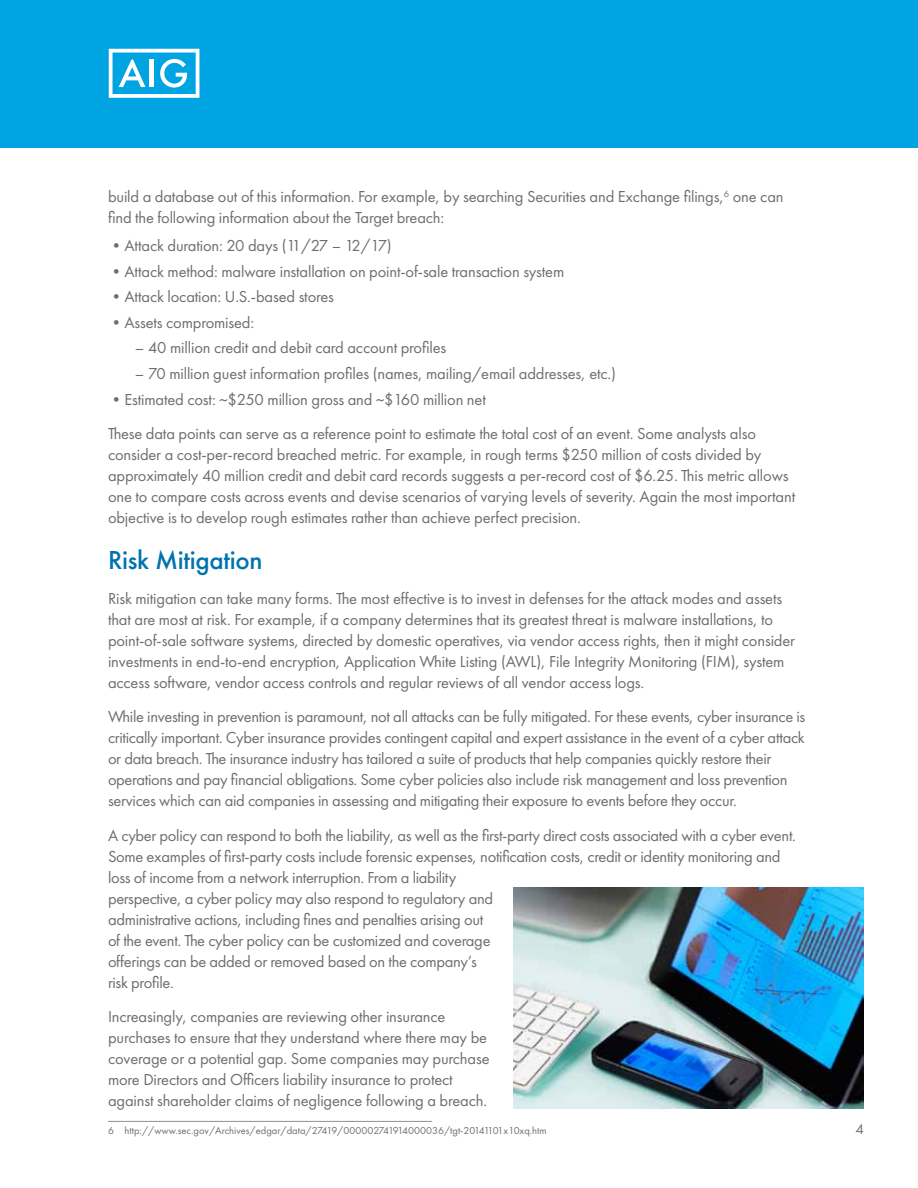
<style>
.page{position:relative;width:918px;height:1188px;background:#fff}
.page>*{position:absolute;margin:0;border:0;box-sizing:border-box;transform-origin:0 0}
.t1{font:500 27px "Futura PT";letter-spacing:-.01em;color:#0073ae}
.t2{font:16.5px/21px "Futura PT";letter-spacing:-.01em;color:#6d6e71}
.t3{font:15px "Futura PT";color:#6d6e71}
.t4{font:10.5px "Futura PT";color:#6d6e71}
</style>
<div class="page">
<div style="left:0;top:0;width:918px;height:148px;background:#00a4e3"></div>
<svg style="left:109px;top:49px;width:90px;height:49px"></svg>
<hr style="left:108px;top:1121px;width:324px;height:1px;background:#8f9194">
<img style="left:514px;top:888px;width:350px;height:220px">
<p class="t2" style="left:108px;top:186px;width:677px">build a database out of this information. For example, by searching Securities and Exchange filings,<sup>6</sup> one can find the following information about the Target breach:</p>
<p class="t2" style="left:108px;top:235px;width:285px">•Attack duration: 20 days (11/27 – 12/17)</p>
<p class="t2" style="left:108px;top:261px;width:458px">•Attack method: malware installation on point-of-sale transaction system</p>
<p class="t2" style="left:108px;top:286px;width:228px">•Attack location: U.S.-based stores</p>
<p class="t2" style="left:108px;top:312px;width:148px">•Assets compromised:</p>
<p class="t2" style="left:135px;top:337px;width:313px">– 40 million credit and debit card account profiles</p>
<p class="t2" style="left:135px;top:363px;width:482px">– 70 million guest information profiles (names, mailing/email addresses, etc.)</p>
<p class="t2" style="left:108px;top:382px;width:650px;line-height:34.5px">•Estimated cost: ~$250 million gross and ~$160 million net<br>These data points can serve as a reference point to estimate the total cost of an event. Some analysts also</p>
<p class="t2" style="left:108px;top:444px;width:689px">consider a cost-per-record breached metric. For example, in rough terms $250 million of costs divided by approximately 40 million credit and debit card records suggests a per-record cost of $6.25. This metric allows one to compare costs across events and devise scenarios of varying levels of severity. Again the most important objective is to develop rough estimates rather than achieve perfect precision.</p>
<h1 class="t1" style="left:108px;top:544px;width:156px">Risk Mitigation</h1>
<p class="t2" style="left:108px;top:587px;width:689px">Risk mitigation can take many forms. The most effective is to invest in defenses for the attack modes and assets that are most at risk. For example, if a company determines that its greatest threat is malware installations, to point-of-sale software systems, directed by domestic operatives, via vendor access rights, then it might consider investments in end-to-end encryption, Application White Listing (AWL), File Integrity Monitoring (FIM), system access software, vendor access controls and regular reviews of all vendor access logs.</p>
<p class="t2" style="left:108px;top:706px;width:699px">While investing in prevention is paramount, not all attacks can be fully mitigated. For these events, cyber insurance is critically important. Cyber insurance provides contingent capital and expert assistance in the event of a cyber attack or data breach. The insurance industry has tailored a suite of products that help companies quickly restore their operations and pay financial obligations. Some cyber policies also include risk management and loss prevention services which can aid companies in assessing and mitigating their exposure to events before they occur.</p>
<p class="t2" style="left:108px;top:825px;width:689px">A cyber policy can respond to both the liability, as well as the first-party direct costs associated with a cyber event.<br>Some examples of first-party costs include forensic expenses, notification costs, credit or identity monitoring and loss of income from a network interruption. From a liability<br>perspective, a cyber policy may also respond to regulatory and<br>administrative actions, including fines and penalties arising out<br>of the event. The cyber policy can be customized and coverage<br>offerings can be added or removed based on the company’s<br>risk profile.</p>
<p class="t2" style="left:108px;top:1006px;width:383px">Increasingly, companies are reviewing other insurance purchases to ensure that they understand where there may be coverage or a potential gap. Some companies may purchase more Directors and Officers liability insurance to protect against shareholder claims of negligence following a breach.</p>
<p class="t4" style="left:108px;top:1124px;width:440px">6 http://www.sec.gov/Archives/edgar/data/27419/000002741914000036/tgt-20141101x10xq.htm</p>
<p class="t3" style="left:855px;top:1120px;width:10px">4</p>
</div>
